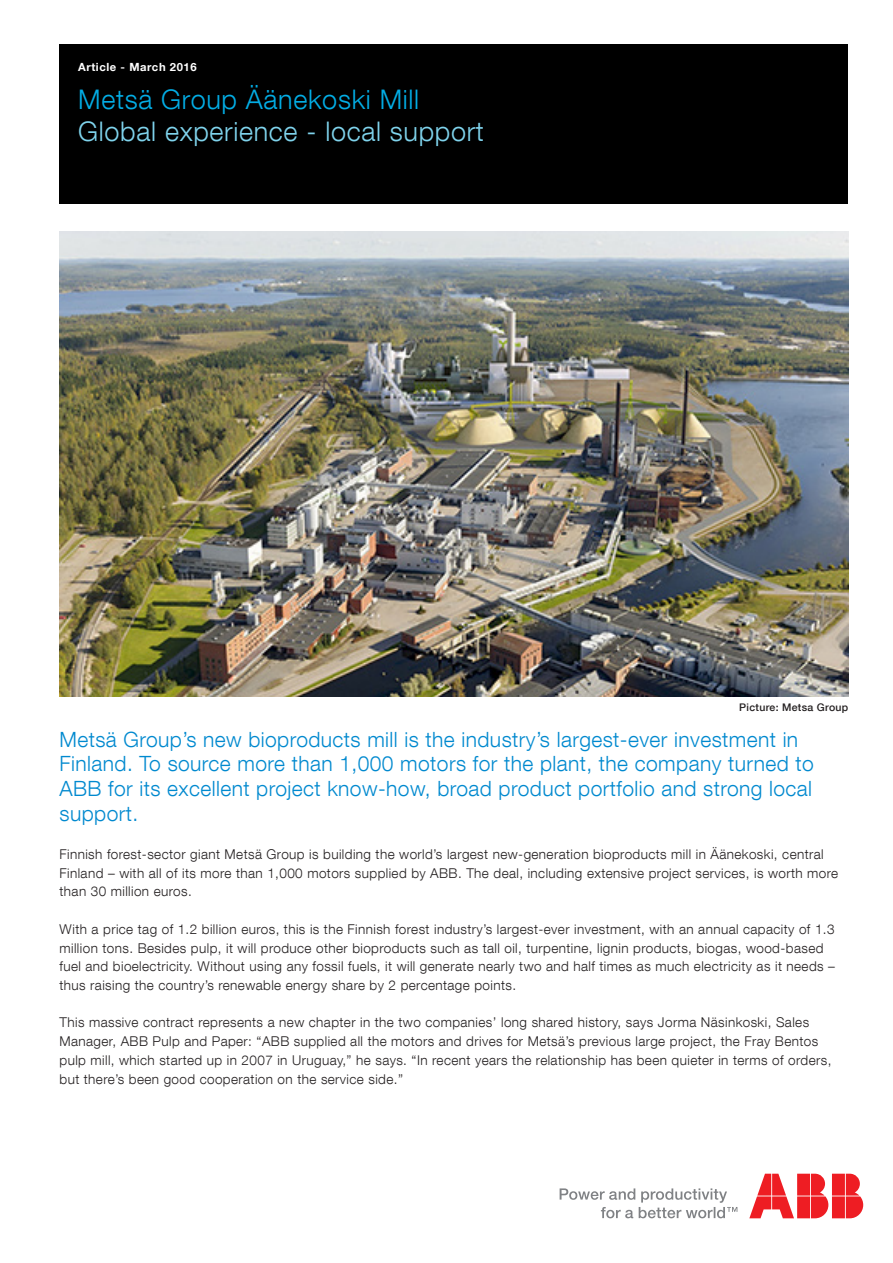
<style>
.page{position:relative;width:893px;height:1263px;background:#fff}
.page>*{position:absolute;margin:0;border:0;box-sizing:border-box;transform-origin:0 0}
.Smaller_cover_title{font:300 27px "ABB Neue Helvetica";letter-spacing:.025em;color:#7fd3ec}
.Smaller_cover_title-2{font:300 27px "ABB Neue Helvetica";letter-spacing:.025em;color:#03ade5}
.Special_comments__co{font:300 21px/24.8px "ABB Neue Helvetica";letter-spacing:.02em;color:#0089cf}
.Bodytext{font:300 13.5px/18.8px "ABB Neue Helvetica";letter-spacing:.03em;color:#231f20}
.Document_name{font:700 11.25px "ABB Neue Helvetica";letter-spacing:.05em;color:#fff}
.t1{font:500 10.5px "ABB Neue Helvetica";letter-spacing:.03em;color:#231f20}
</style>
<div class="page">
<svg style="left:560px;top:1188px;width:177px;height:30px"></svg>
<svg style="left:749px;top:1174px;width:114px;height:44px"></svg>
<div style="left:60px;top:45px;width:788px;height:159px;background:#000"></div>
<img style="left:60px;top:232px;width:788px;height:465px">
<p class="Document_name" style="left:78px;top:60px;width:120px">Article - March 2016</p>
<p class="Smaller_cover_title-2" style="left:78px;top:83px;width:342px">Metsä Group Äänekoski Mill</p>
<p class="Smaller_cover_title" style="left:78px;top:115px;width:407px">Global experience - local support</p>
<p class="t1" style="left:739px;top:701px;width:111px">Picture: Metsa Group</p>
<p class="Special_comments__co" style="left:60px;top:726px;width:756px">Metsä Group’s new bioproducts mill is the industry’s largest-ever investment in Finland. To source more than 1,000 motors for the plant, the company turned to ABB for its excellent project know-how, broad product portfolio and strong local support.</p>
<p class="Bodytext" style="left:60px;top:844px;width:780px">Finnish forest-sector giant Metsä Group is building the world’s largest new-generation bioproducts mill in Äänekoski, central<br>Finland – with all of its more than 1,000 motors supplied by ABB. The deal, including extensive project services, is worth more than 30 million euros.</p>
<p class="Bodytext" style="left:60px;top:919px;width:777px">With a price tag of 1.2 billion euros, this is the Finnish forest industry’s largest-ever investment, with an annual capacity of 1.3 million tons. Besides pulp, it will produce other bioproducts such as tall oil, turpentine, lignin products, biogas, wood-based fuel and bioelectricity. Without using any fossil fuels, it will generate nearly two and half times as much electricity as it needs – thus raising the country’s renewable energy share by 2 percentage points.</p>
<p class="Bodytext" style="left:60px;top:1013px;width:773px">This massive contract represents a new chapter in the two companies’ long shared history, says Jorma Näsinkoski, Sales Manager, ABB Pulp and Paper: “ABB supplied all the motors and drives for Metsä’s previous large project, the Fray Bentos pulp mill, which started up in 2007 in Uruguay,” he says. “In recent years the relationship has been quieter in terms of orders, but there’s been good cooperation on the service side.”</p>
</div>
